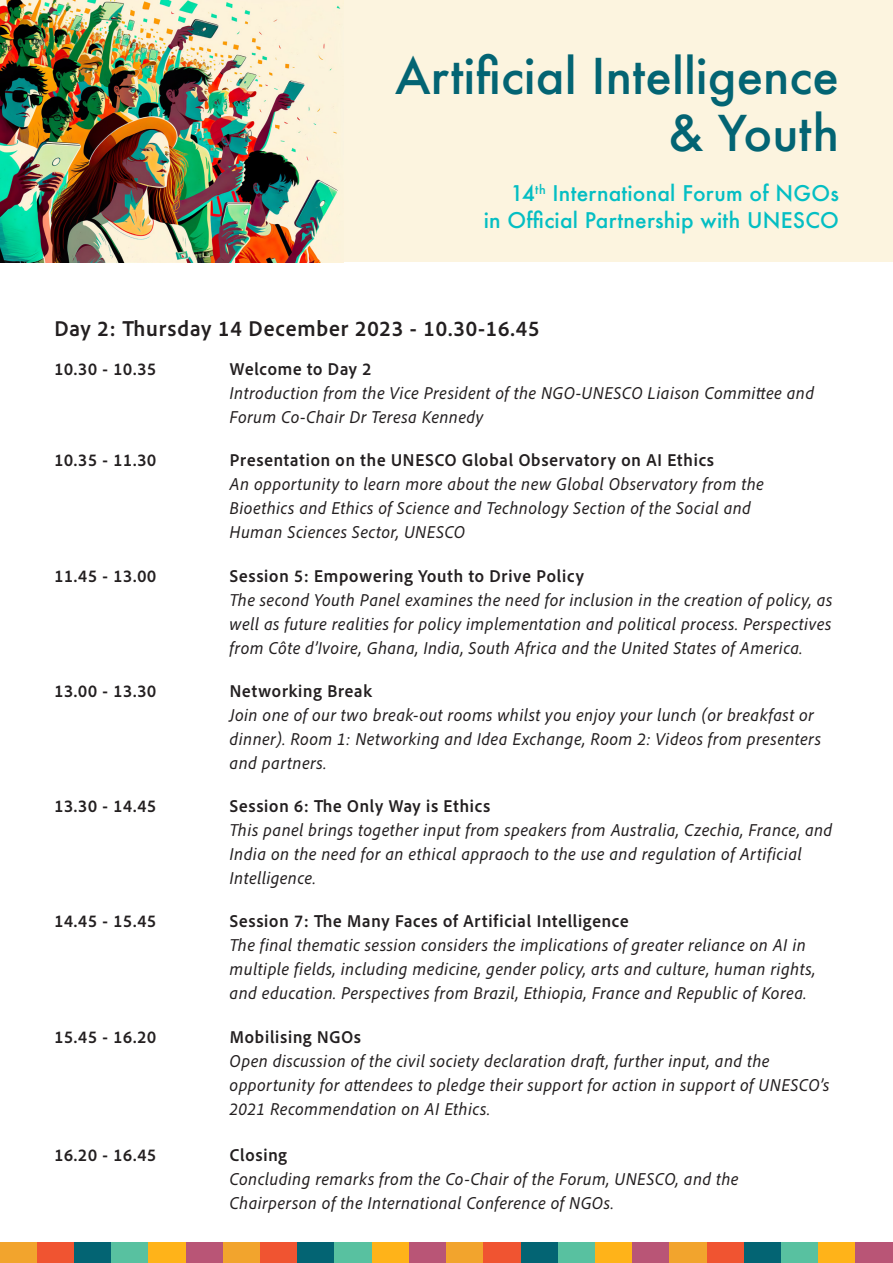
<style>
.page{position:relative;width:893px;height:1263px;background:#fff}
.page>*{position:absolute;margin:0;border:0;box-sizing:border-box;transform-origin:0 0}
.t1{font:500 48px "Futura";color:#036473}
.t2{font:700 22.5px "Adobe Clean UX";letter-spacing:.01em;color:#231f20}
.t3{font:500 21px "Futura";letter-spacing:.01em;color:#04bec3}
.t4{font:italic 18px/24px "Adobe Clean UX";letter-spacing:.01em;color:#231f20}
.t5{font:700 18px "Adobe Clean UX";letter-spacing:.01em;color:#231f20}
</style>
<div class="page">
<div style="left:285px;top:0;width:608px;height:262px;background:#fcf4df"></div>
<img style="left:0;top:0;width:341px;height:262px">
<div style="left:0;top:1242px;width:37px;height:21px;background:#f2a42d"></div>
<div style="left:37px;top:1242px;width:37px;height:21px;background:#f05431"></div>
<div style="left:74px;top:1242px;width:38px;height:21px;background:#036473"></div>
<div style="left:112px;top:1242px;width:37px;height:21px;background:#58c1a0"></div>
<div style="left:149px;top:1242px;width:37px;height:21px;background:#ffb319"></div>
<div style="left:186px;top:1242px;width:37px;height:21px;background:#b95576"></div>
<div style="left:223px;top:1242px;width:37px;height:21px;background:#f2a42d"></div>
<div style="left:260px;top:1242px;width:38px;height:21px;background:#f05431"></div>
<div style="left:298px;top:1242px;width:37px;height:21px;background:#036473"></div>
<div style="left:335px;top:1242px;width:37px;height:21px;background:#58c1a0"></div>
<div style="left:372px;top:1242px;width:37px;height:21px;background:#ffb319"></div>
<div style="left:409px;top:1242px;width:37px;height:21px;background:#b95576"></div>
<div style="left:446px;top:1242px;width:38px;height:21px;background:#f2a42d"></div>
<div style="left:484px;top:1242px;width:37px;height:21px;background:#f05431"></div>
<div style="left:521px;top:1242px;width:37px;height:21px;background:#036473"></div>
<div style="left:558px;top:1242px;width:37px;height:21px;background:#58c1a0"></div>
<div style="left:595px;top:1242px;width:37px;height:21px;background:#ffb319"></div>
<div style="left:632px;top:1242px;width:38px;height:21px;background:#b95576"></div>
<div style="left:670px;top:1242px;width:37px;height:21px;background:#f2a42d"></div>
<div style="left:707px;top:1242px;width:37px;height:21px;background:#f05431"></div>
<div style="left:744px;top:1242px;width:37px;height:21px;background:#036473"></div>
<div style="left:781px;top:1242px;width:38px;height:21px;background:#58c1a0"></div>
<div style="left:819px;top:1242px;width:37px;height:21px;background:#ffb319"></div>
<div style="left:856px;top:1242px;width:37px;height:21px;background:#b95576"></div>
<p class="t1" style="left:395px;top:43px;width:445px">Artificial Intelligence</p>
<p class="t1" style="left:668px;top:101px;width:172px">&amp; Youth</p>
<p class="t3" style="left:511px;top:179px;width:330px">14<sup>th</sup> International Forum of NGOs</p>
<p class="t3" style="left:484px;top:206px;width:357px">in Official Partnership with UNESCO</p>
<p class="t2" style="left:54px;top:314px;width:487px">Day 2: Thursday 14 December 2023 - 10.30-16.45</p>
<p class="t5" style="left:54px;top:358px;width:104px">10.30 - 10.35</p>
<p class="t5" style="left:230px;top:358px;width:144px">Welcome to Day 2</p>
<p class="t4" style="left:230px;top:381px;width:586px">Introduction from the Vice President of the NGO-UNESCO Liaison Committee and<br>Forum Co-Chair Dr Teresa Kennedy</p>
<p class="t5" style="left:54px;top:449px;width:104px">10.35 - 11.30</p>
<p class="t5" style="left:230px;top:449px;width:486px">Presentation on the UNESCO Global Observatory on AI Ethics</p>
<p class="t4" style="left:230px;top:472px;width:536px">An opportunity to learn more about the new Global Observatory from the</p>
<p class="t4" style="left:230px;top:496px;width:523px">Bioethics and Ethics of Science and Technology Section of the Social and</p>
<p class="t4" style="left:230px;top:520px;width:237px">Human Sciences Sector, UNESCO</p>
<p class="t5" style="left:54px;top:564px;width:104px">11.45 - 13.00</p>
<p class="t5" style="left:230px;top:564px;width:356px">Session 5: Empowering Youth to Drive Policy</p>
<p class="t4" style="left:230px;top:587px;width:604px;text-align:justify">The second Youth Panel examines the need for inclusion in the creation of policy, as well as future realities for policy implementation and political process. Perspectives from Côte d’Ivoire, Ghana, India, South Africa and the United States of America.</p>
<p class="t5" style="left:54px;top:680px;width:104px">13.00 - 13.30</p>
<p class="t5" style="left:230px;top:680px;width:144px">Networking Break</p>
<p class="t4" style="left:230px;top:703px;width:593px">Join one of our two break-out rooms whilst you enjoy your lunch (or breakfast or dinner). Room 1: Networking and Idea Exchange, Room 2: Videos from presenters and partners.</p>
<p class="t5" style="left:54px;top:795px;width:104px">13.30 - 14.45</p>
<p class="t5" style="left:230px;top:795px;width:262px">Session 6: The Only Way is Ethics</p>
<p class="t4" style="left:230px;top:818px;width:604px">This panel brings together input from speakers from Australia, Czechia, France, and<br>India on the need for an ethical appraoch to the use and regulation of Artificial<br>Intelligence.</p>
<p class="t5" style="left:54px;top:910px;width:104px">14.45 - 15.45</p>
<p class="t5" style="left:230px;top:910px;width:401px">Session 7: The Many Faces of Artificial Intelligence</p>
<p class="t4" style="left:230px;top:933px;width:588px">The final thematic session considers the implications of greater reliance on AI in multiple fields, including medicine, gender policy, arts and culture, human rights, and education. Perspectives from Brazil, Ethiopia, France and Republic of Korea.</p>
<p class="t5" style="left:54px;top:1025px;width:104px">15.45 - 16.20</p>
<p class="t5" style="left:230px;top:1025px;width:133px">Mobilising NGOs</p>
<p class="t4" style="left:230px;top:1048px;width:602px">Open discussion of the civil society declaration draft, further input, and the opportunity for attendees to pledge their support for action in support of UNESCO’s<br>2021 Recommendation on AI Ethics.</p>
<p class="t5" style="left:54px;top:1143px;width:104px">16.20 - 16.45</p>
<p class="t5" style="left:230px;top:1143px;width:59px">Closing</p>
<p class="t4" style="left:230px;top:1166px;width:511px">Concluding remarks from the Co-Chair of the Forum, UNESCO, and the</p>
<p class="t4" style="left:230px;top:1190px;width:386px">Chairperson of the International Conference of NGOs.</p>
</div>
